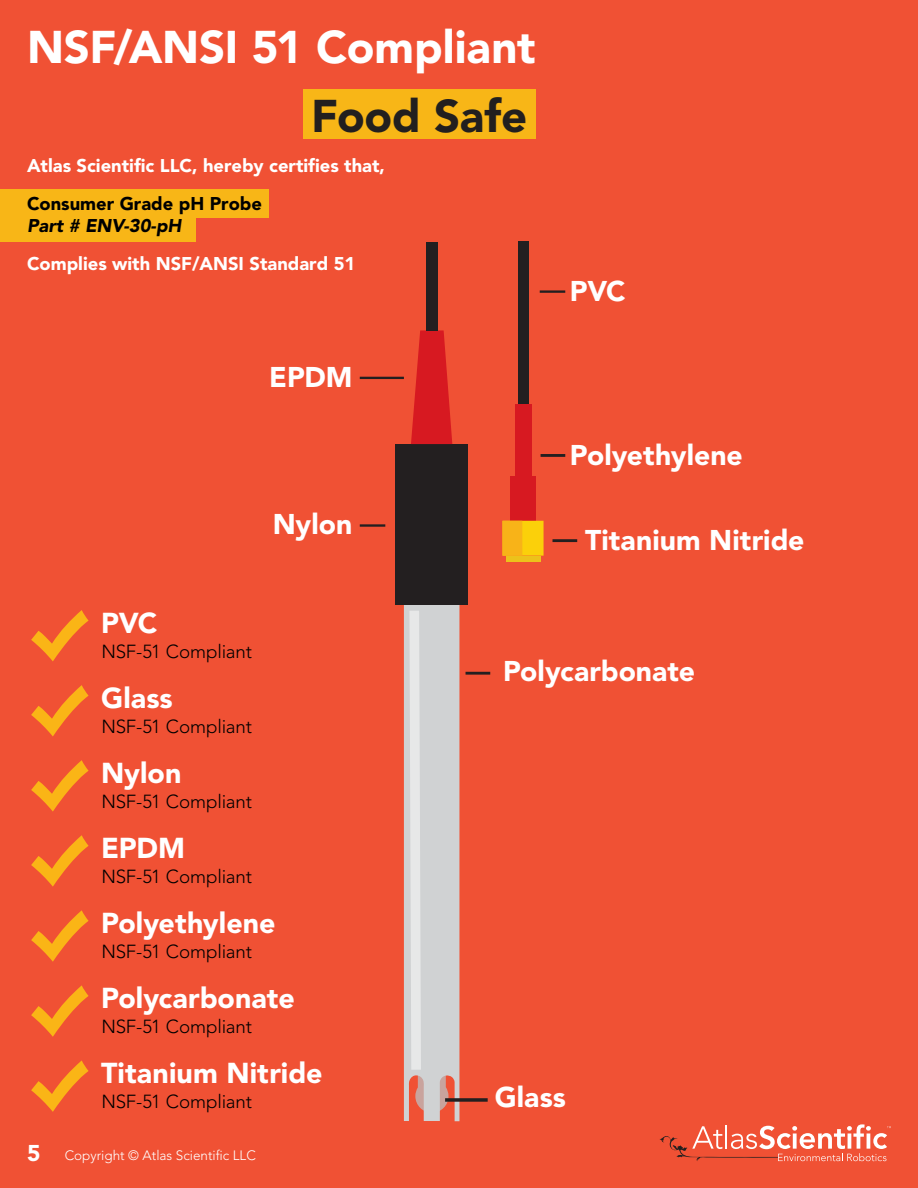
<style>
.page{position:relative;width:918px;height:1188px;background:#f05134}
.page>*{position:absolute;margin:0;border:0;box-sizing:border-box;transform-origin:0 0}
.t1{font:900 22.2px "Avenir";letter-spacing:-.005em;color:#fff}
.t2{font:900 22.2px "Avenir";letter-spacing:-.01em;color:#221f1f}
.t3{font:300 18.75px "Avenir";letter-spacing:-.005em;color:#000}
.t4{font:italic 900 18.3px "Avenir";color:#000}
.t5{font:900 13.95px "Avenir";letter-spacing:.005em;color:#fff}
.t6{font:900 13.8px "Avenir";letter-spacing:.005em;color:#fff}
.t7{font:300 13.5px "Avenir";color:#fff}
.t8{font:900 11.1px "Avenir";color:#fff}
.t9{font:900 9px "Avenir";color:#fff}
.t10{font:900 9px "Avenir";color:#000}
</style>
<div class="page">
<div style="left:395px;top:444px;width:73px;height:161px;background:#231f20"></div>
<svg style="left:411px;top:330px;width:41px;height:114px"></svg>
<svg style="left:404px;top:605px;width:55px;height:516px;background:#d4d0d0"></svg>
<svg style="left:31px;top:985px;width:58px;height:52px"></svg>
<svg style="left:31px;top:910px;width:58px;height:52px"></svg>
<svg style="left:31px;top:685px;width:58px;height:51px"></svg>
<svg style="left:31px;top:760px;width:58px;height:52px"></svg>
<svg style="left:31px;top:610px;width:58px;height:51px"></svg>
<svg style="left:31px;top:835px;width:58px;height:52px"></svg>
<svg style="left:31px;top:1060px;width:58px;height:52px"></svg>
<div style="left:426px;top:242px;width:12px;height:88px;background:#231f20"></div>
<svg style="left:445px;top:1098px;width:43px;height:4px"></svg>
<hr style="left:540px;top:290px;width:25px;height:3px;background:#231f20">
<hr style="left:360px;top:524px;width:25px;height:3px;background:#231f20">
<hr style="left:360px;top:377px;width:44px;height:2px;background:#231f20">
<hr style="left:541px;top:454px;width:24px;height:3px;background:#231f20">
<hr style="left:553px;top:539px;width:24px;height:3px;background:#231f20">
<hr style="left:466px;top:672px;width:24px;height:3px;background:#231f20">
<div style="left:518px;top:242px;width:10px;height:180px;background:#231f20"></div>
<div style="left:515px;top:405px;width:16px;height:78px;background:#d71921"></div>
<div style="left:510px;top:477px;width:26px;height:45px;background:#d71921"></div>
<div style="left:502px;top:521px;width:42px;height:35px;background:#fbd00a"></div>
<div style="left:502px;top:521px;width:20px;height:35px;background:#f8b318"></div>
<div style="left:506px;top:556px;width:34px;height:5px;background:#ecc21b"></div>
<div style="left:0;top:190px;width:269px;height:28px;background:#f8b617"></div>
<div style="left:0;top:212px;width:196px;height:29px;background:#f8b617"></div>
<div style="left:304px;top:89px;width:232px;height:50px;background:#f8b617"></div>
<svg style="left:660px;top:1124px;width:231px;height:37px"></svg>
<p class="t1" style="left:27px;top:43px;width:510px">NSF/ANSI 51 Compliant</p>
<p class="t2" style="left:311px;top:112px;width:218px">Food Safe</p>
<p class="t9" style="left:27px;top:164px;width:360px">Atlas Scientific LLC, hereby certifies that,</p>
<p class="t10" style="left:27px;top:202px;width:237px">Consumer Grade pH Probe</p>
<p class="t4" style="left:27px;top:218px;width:159px">Part # ENV-30-pH</p>
<p class="t9" style="left:27px;top:262px;width:330px">Complies with NSF/ANSI Standard 51</p>
<p class="t6" style="left:269px;top:374px;width:85px">EPDM</p>
<p class="t6" style="left:273px;top:521px;width:81px">Nylon</p>
<p class="t5" style="left:101px;top:620px;width:58px">PVC</p>
<p class="t3" style="left:102px;top:644px;width:152px">NSF-51 Compliant</p>
<p class="t5" style="left:101px;top:695px;width:73px">Glass</p>
<p class="t3" style="left:102px;top:719px;width:152px">NSF-51 Compliant</p>
<p class="t5" style="left:101px;top:770px;width:82px">Nylon</p>
<p class="t3" style="left:102px;top:794px;width:152px">NSF-51 Compliant</p>
<p class="t5" style="left:101px;top:845px;width:85px">EPDM</p>
<p class="t3" style="left:102px;top:869px;width:152px">NSF-51 Compliant</p>
<p class="t5" style="left:101px;top:920px;width:176px">Polyethylene</p>
<p class="t3" style="left:102px;top:944px;width:152px">NSF-51 Compliant</p>
<p class="t5" style="left:101px;top:995px;width:195px">Polycarbonate</p>
<p class="t3" style="left:102px;top:1019px;width:152px">NSF-51 Compliant</p>
<p class="t5" style="left:101px;top:1070px;width:223px">Titanium Nitride</p>
<p class="t3" style="left:102px;top:1094px;width:152px">NSF-51 Compliant</p>
<p class="t8" style="left:27px;top:1151px;width:15px">5</p>
<p class="t7" style="left:65px;top:1150px;width:193px">Copyright © Atlas Scientific LLC</p>
<p class="t6" style="left:570px;top:288px;width:57px">PVC</p>
<p class="t6" style="left:570px;top:452px;width:174px">Polyethylene</p>
<p class="t6" style="left:585px;top:537px;width:221px">Titanium Nitride</p>
<p class="t6" style="left:503px;top:668px;width:194px">Polycarbonate</p>
<p class="t6" style="left:495px;top:1095px;width:73px">Glass</p>
</div>
